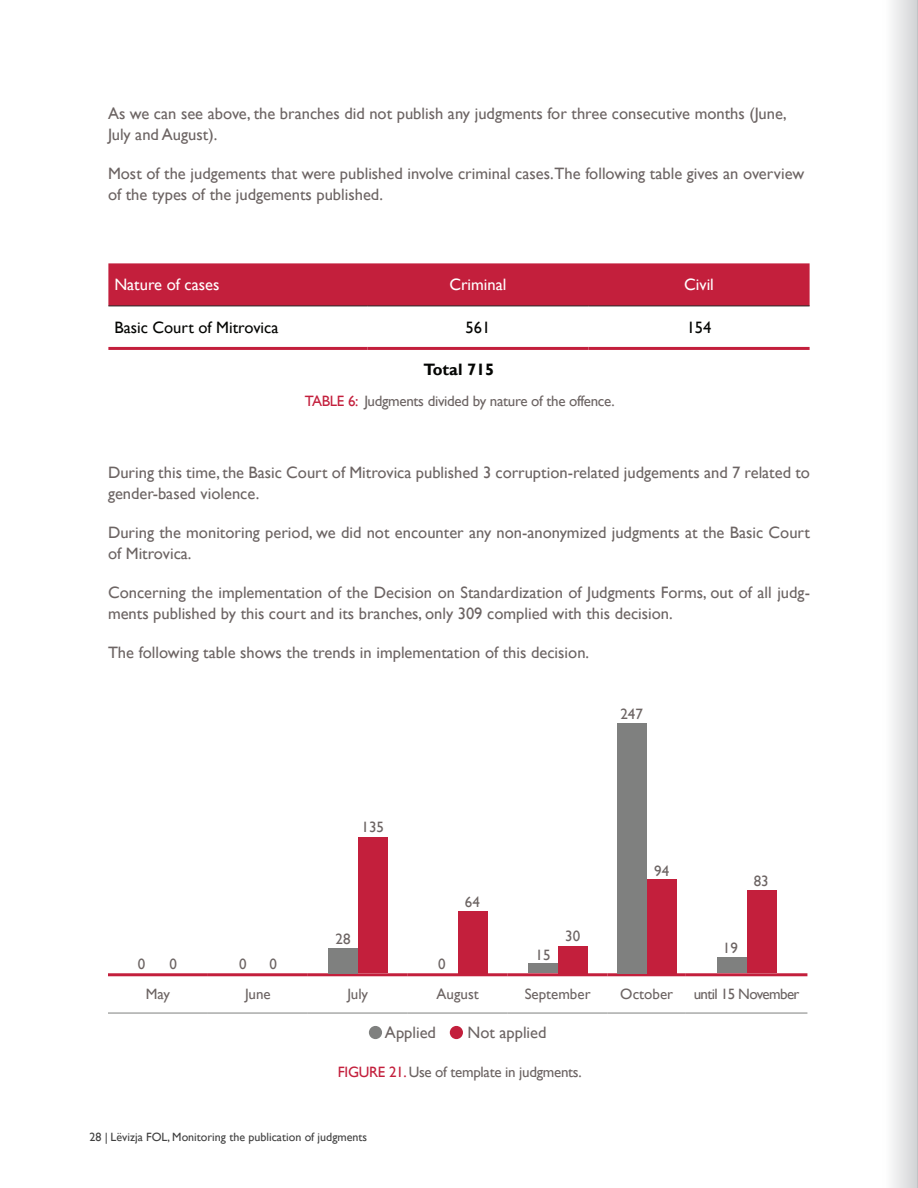
<style>
.page{position:relative;width:918px;height:1188px;background:#fff}
.page>*{position:absolute;margin:0;border:0;box-sizing:border-box;transform-origin:0 0}
.t1{font:16.5px/21px "Gill Sans";color:#6c6463}
.t2{font:16.5px "Gill Sans";color:#040503}
.t3{font:16.5px "Gill Sans";color:#fff}
.t4{font:700 16.5px "Gill Sans";color:#040503}
.t5{font:15px "Gill Sans";letter-spacing:-.02em;color:#6c6463}
.t6{font:15px "Gill Sans";color:#6c6463}
.t7{font:15px "Gill Sans";letter-spacing:-.04em;color:#6c6463}
.t8{font:12px "Gill Sans";color:#404040}
.s1{color:#c31f3c}
</style>
<div class="page">
<div style="left:108px;top:263px;width:702px;height:43px;background:#c31f3c"></div>
<hr style="left:108px;top:306px;width:259px;height:1px;background:#231f20">
<hr style="left:367px;top:306px;width:221px;height:1px;background:#231f20">
<hr style="left:588px;top:306px;width:222px;height:1px;background:#231f20">
<hr style="left:108px;top:347px;width:259px;height:3px;background:#c31f3c">
<hr style="left:367px;top:347px;width:221px;height:3px;background:#c31f3c">
<hr style="left:588px;top:347px;width:222px;height:3px;background:#c31f3c">
<hr style="left:108px;top:973px;width:100px;height:3px;background:#c31f3c">
<hr style="left:208px;top:973px;width:100px;height:3px;background:#c31f3c">
<hr style="left:308px;top:973px;width:100px;height:3px;background:#c31f3c">
<hr style="left:408px;top:973px;width:100px;height:3px;background:#c31f3c">
<hr style="left:508px;top:973px;width:100px;height:3px;background:#c31f3c">
<hr style="left:608px;top:973px;width:78px;height:3px;background:#c31f3c">
<hr style="left:686px;top:973px;width:121px;height:3px;background:#c31f3c">
<hr style="left:108px;top:1013px;width:100px;height:1px;background:#7f807f">
<hr style="left:208px;top:1013px;width:100px;height:1px;background:#7f807f">
<hr style="left:308px;top:1013px;width:100px;height:1px;background:#7f807f">
<hr style="left:408px;top:1013px;width:100px;height:1px;background:#7f807f">
<hr style="left:508px;top:1013px;width:100px;height:1px;background:#7f807f">
<hr style="left:608px;top:1013px;width:78px;height:1px;background:#7f807f">
<hr style="left:686px;top:1013px;width:121px;height:1px;background:#7f807f">
<div style="left:328px;top:948px;width:30px;height:25px;background:#7f807f"></div>
<div style="left:358px;top:838px;width:30px;height:135px;background:#c31f3c"></div>
<div style="left:458px;top:911px;width:29px;height:62px;background:#c31f3c"></div>
<div style="left:528px;top:964px;width:30px;height:9px;background:#7f807f"></div>
<div style="left:558px;top:946px;width:29px;height:27px;background:#c31f3c"></div>
<div style="left:617px;top:723px;width:30px;height:250px;background:#7f807f"></div>
<div style="left:647px;top:879px;width:29px;height:94px;background:#c31f3c"></div>
<div style="left:717px;top:958px;width:30px;height:15px;background:#7f807f"></div>
<div style="left:747px;top:891px;width:29px;height:82px;background:#c31f3c"></div>
<div style="left:369px;top:1026px;width:13px;height:13px;background:#7f807f;border-radius:50%"></div>
<div style="left:450px;top:1026px;width:13px;height:13px;background:#c31f3c;border-radius:50%"></div>
<div style="left:882px;top:0;width:36px;height:1188px;background:linear-gradient(to right,#fff,#d3d3d6)"></div>
<hr style="left:917px;top:0;width:1px;height:1188px;background:#bcbdc0">
<p class="t1" style="left:108px;top:104px;width:680px">As we can see above, the branches did not publish any judgments for three consecutive months (June,<br>July and August).</p>
<p class="t1" style="left:108px;top:164px;width:698px">Most of the judgements that were published involve criminal cases.The following table gives an overview of the types of the judgements published.</p>
<p class="t3" style="left:114px;top:275px;width:107px">Nature of cases</p>
<p class="t3" style="left:449px;top:275px;width:59px">Criminal</p>
<p class="t3" style="left:684px;top:275px;width:31px">Civil</p>
<p class="t2" style="left:114px;top:318px;width:166px">Basic Court of Mitrovica</p>
<p class="t2" style="left:466px;top:318px;width:26px">561</p>
<p class="t2" style="left:687px;top:318px;width:26px">154</p>
<p class="t4" style="left:424px;top:360px;width:72px">Total 715</p>
<p class="t5" style="left:305px;top:392px;width:311px"><span class="s1">TABLE 6:</span> Judgments divided by nature of the offence.</p>
<p class="t1" style="left:108px;top:462px;width:703px">During this time, the Basic Court of Mitrovica published 3 corruption-related judgements and 7 related to gender-based violence.</p>
<p class="t1" style="left:108px;top:522px;width:704px">During the monitoring period, we did not encounter any non-anonymized judgments at the Basic Court of Mitrovica.</p>
<p class="t1" style="left:108px;top:582px;width:703px">Concerning the implementation of the Decision on Standardization of Judgments Forms, out of all judg&shy;ments published by this court and its branches, only 309 complied with this decision.</p>
<p class="t1" style="left:108px;top:642px;width:483px">The following table shows the trends in implementation of this decision.</p>
<p class="t5" style="left:138px;top:955px;width:9px">0</p>
<p class="t5" style="left:169px;top:955px;width:9px">0</p>
<p class="t5" style="left:239px;top:955px;width:9px">0</p>
<p class="t5" style="left:270px;top:955px;width:9px">0</p>
<p class="t5" style="left:362px;top:818px;width:24px">135</p>
<p class="t5" style="left:336px;top:930px;width:16px">28</p>
<p class="t5" style="left:438px;top:955px;width:9px">0</p>
<p class="t5" style="left:465px;top:894px;width:16px">64</p>
<p class="t5" style="left:620px;top:705px;width:24px">247</p>
<p class="t5" style="left:536px;top:946px;width:16px">15</p>
<p class="t5" style="left:565px;top:928px;width:16px">30</p>
<p class="t5" style="left:654px;top:863px;width:16px">94</p>
<p class="t5" style="left:754px;top:872px;width:17px">83</p>
<p class="t5" style="left:723px;top:939px;width:16px">19</p>
<p class="t5" style="left:146px;top:985px;width:26px">May</p>
<p class="t5" style="left:245px;top:985px;width:27px">June</p>
<p class="t5" style="left:347px;top:985px;width:22px">July</p>
<p class="t5" style="left:437px;top:985px;width:44px">August</p>
<p class="t6" style="left:525px;top:985px;width:67px">September</p>
<p class="t6" style="left:620px;top:985px;width:54px">October</p>
<p class="t7" style="left:694px;top:985px;width:107px">until 15 November</p>
<p class="t1" style="left:385px;top:1023px;width:53px">Applied</p>
<p class="t1" style="left:468px;top:1023px;width:80px">Not applied</p>
<p class="t5" style="left:338px;top:1063px;width:245px"><span class="s1">FIGURE 21.</span> Use of template in judgments.</p>
<p class="t8" style="left:90px;top:1130px;width:279px">28 | Lëvizja FOL, Monitoring the publication of judgments</p>
</div>
